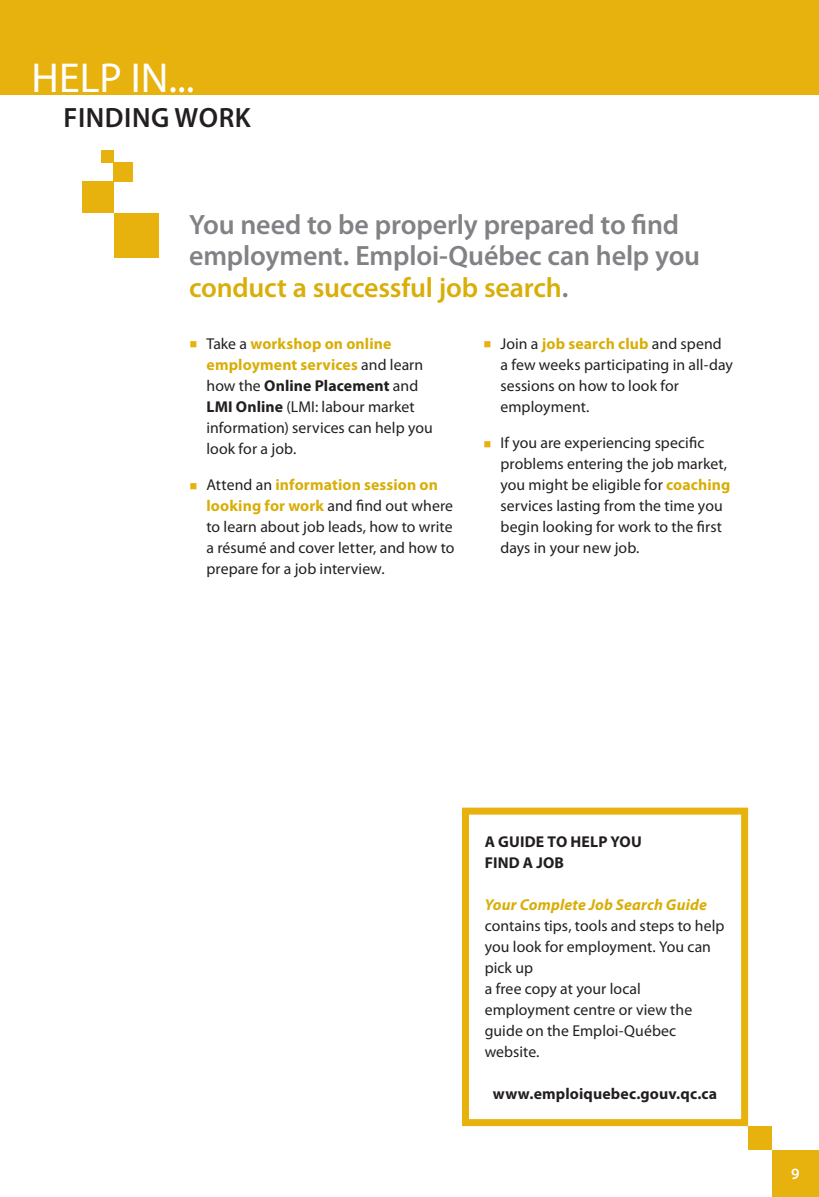
<style>
.page{position:relative;width:819px;height:1197px;background:#fff}
.page>*{position:absolute;margin:0;border:0;box-sizing:border-box;transform-origin:0 0}
.t1{font:42px "Myriad Pro";color:#fff}
.t2{font:600 28px/31.5px "Myriad Pro";letter-spacing:-.005em;color:#808285}
.t3{font:600 28px "Myriad Pro";letter-spacing:.02em;color:#231f20}
.t4{font:15.75px/21px "Myriad Pro";letter-spacing:.005em;color:#231f20}
.t5{font:700 15.75px/21px "Myriad Pro";letter-spacing:.01em;color:#231f20}
.t6{font:italic 700 15.75px "Myriad Pro";letter-spacing:.01em;color:#d9ae08}
.t7{font:600 15.75px "Myriad Pro";color:#fff}
.s1{color:#d9ae08}
.s2{color:#e7b10e}
.s3{font-weight:700;color:#d9ae08}
.s4{font-weight:700}
</style>
<div class="page">
<div style="left:0;top:0;width:819px;height:94px;background:#e7b10e"></div>
<div style="left:772px;top:1150px;width:47px;height:47px;background:#e7b10e"></div>
<div style="left:748px;top:1126px;width:24px;height:24px;background:#e7b10e"></div>
<div style="left:82px;top:182px;width:32px;height:31px;background:#e7b10e"></div>
<div style="left:114px;top:162px;width:19px;height:20px;background:#e7b10e"></div>
<div style="left:101px;top:150px;width:13px;height:12px;background:#e7b10e"></div>
<div style="left:114px;top:213px;width:44px;height:45px;background:#e7b10e"></div>
<hr style="left:0;top:0;width:1px;height:94px;background:#ed1556">
<div style="left:462px;top:808px;width:286px;height:318px;border:7px solid #e7b10e"></div>
<h1 class="t1" style="left:32px;top:52px;width:164px">HELP IN...</h1>
<h2 class="t3" style="left:64px;top:100px;width:189px">FINDING WORK</h2>
<h2 class="t2" style="left:189px;top:208px;width:513px">You need to be properly prepared to find employment. Emploi-Québec can help you <span class="s1">conduct a successful job search</span>.</h2>
<p class="t4" style="left:206px;top:333px;width:228px;text-indent:-17px"><span class="s2">○</span> Take a <span class="s3">workshop on online employment services</span> and learn how the <span class="s4">Online Placement</span> and<br><span class="s4">LMI Online</span> (LMI: labour market information) services can help you look for a job.</p>
<p class="t4" style="left:206px;top:474px;width:250px;text-indent:-17px"><span class="s2">○</span> Attend an <span class="s3">information session on looking for work</span> and find out where to learn about job leads, how to write a résumé and cover letter, and how to prepare for a job interview.</p>
<p class="t4" style="left:501px;top:333px;width:234px;text-indent:-17px"><span class="s2">○</span> Join a <span class="s3">job search club</span> and spend a few weeks participating in all-day sessions on how to look for employment.</p>
<p class="t4" style="left:501px;top:432px;width:232px;text-indent:-17px"><span class="s2">○</span> If you are experiencing specific problems entering the job market, you might be eligible for <span class="s3">coaching </span>services lasting from the time you begin looking for work to the first days in your new job.</p>
<p class="t5" style="left:485px;top:830px;width:159px">A GUIDE TO HELP YOU<br>FIND A JOB</p>
<p class="t6" style="left:485px;top:894px;width:224px">Your Complete Job Search Guide</p>
<p class="t4" style="left:485px;top:915px;width:241px">contains tips, tools and steps to help you look for employment. You can pick up<br>a free copy at your local employment centre or view the guide on the Emploi-Québec website.</p>
<p class="t5" style="left:493px;top:1082px;width:226px">www.emploiquebec.gouv.qc.ca</p>
<p class="t7" style="left:791px;top:1164px;width:10px">9</p>
</div>
